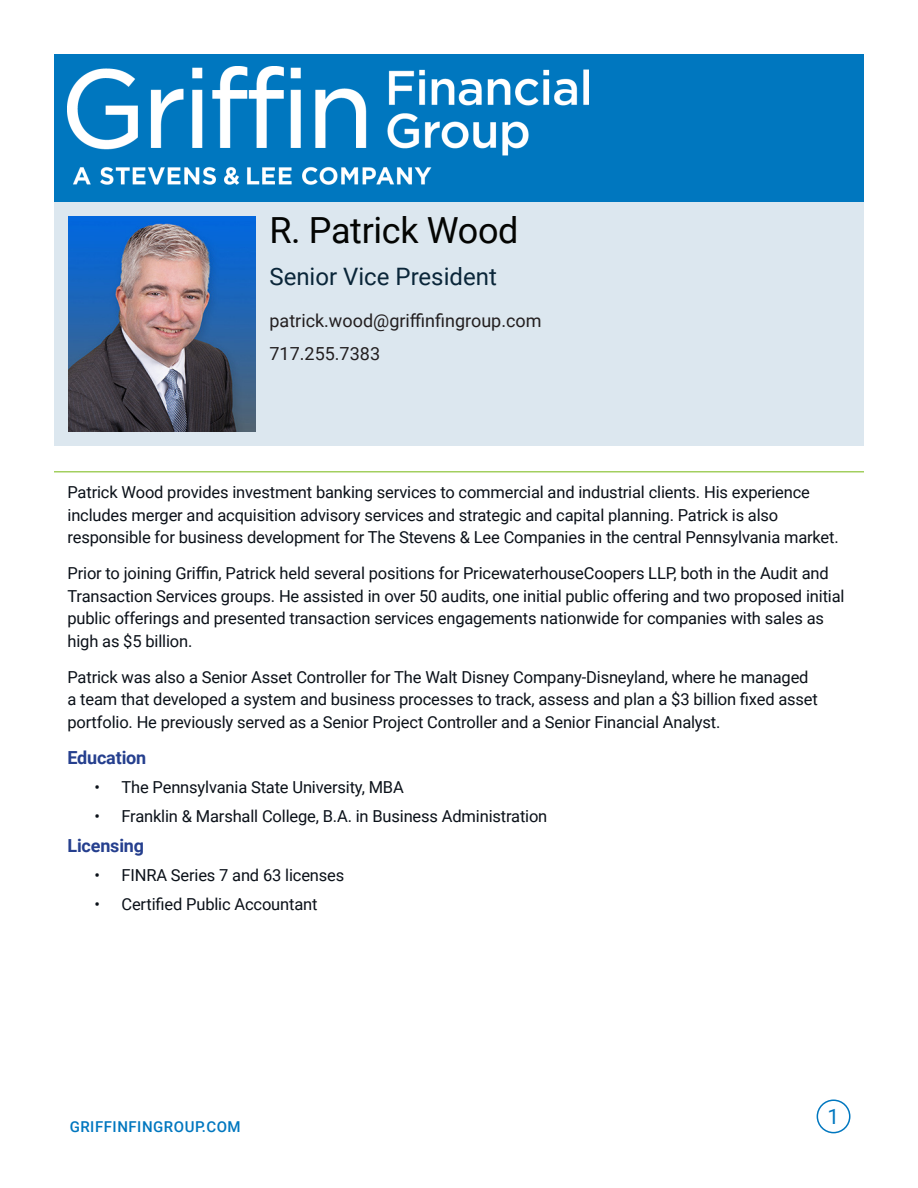
<style>
.page{position:relative;width:918px;height:1188px;background:#fff}
.page>*{position:absolute;margin:0;border:0;box-sizing:border-box;transform-origin:0 0}
.Atty_Name_Large{font:36px "Roboto";letter-spacing:-.01em;color:#040503}
.Atty_Title{font:24px "Roboto";color:#0a2639}
.t1{font:21px "Roboto";color:#0077bf}
.Atty_Info{font:18px "Roboto";color:#231f20}
.Main_Text_Sub_Head{font:700 18px "Roboto";letter-spacing:-.01em;color:#253f8e}
.Main_Text{font:16.5px/22.5px "Roboto";letter-spacing:-.01em;color:#0b1119}
.t2{font:500 15px "Roboto";letter-spacing:.035em;color:#0077bf}
</style>
<div class="page">
<div style="left:817px;top:1099px;width:34px;height:34px;border:2px solid #0077bf;border-radius:50%"></div>
<div style="left:54px;top:54px;width:810px;height:150px;background:#0077bf"></div>
<img style="left:68px;top:67px;width:521px;height:118px">
<div style="left:54px;top:202px;width:810px;height:244px;background:#dce7ef"></div>
<hr style="left:54px;top:471px;width:810px;height:1px;background:#a2cf5f">
<img style="left:69px;top:216px;width:187px;height:216px">
<p class="Atty_Name_Large" style="left:269px;top:205px;width:251px">R. Patrick Wood</p>
<p class="Atty_Title" style="left:269px;top:260px;width:229px">Senior Vice President</p>
<p class="Atty_Info" style="left:269px;top:308px;width:274px">patrick.wood@griffinfingroup.com</p>
<p class="Atty_Info" style="left:269px;top:341px;width:112px">717.255.7383</p>
<p class="Main_Text" style="left:68px;top:481px;width:773px">Patrick Wood provides investment banking services to commercial and industrial clients. His experience includes merger and acquisition advisory services and strategic and capital planning. Patrick is also responsible for business development for The Stevens &amp; Lee Companies in the central Pennsylvania market.</p>
<p class="Main_Text" style="left:68px;top:562px;width:779px">Prior to joining Griffin, Patrick held several positions for PricewaterhouseCoopers LLP, both in the Audit and Transaction Services groups. He assisted in over 50 audits, one initial public offering and two proposed initial public offerings and presented transaction services engagements nationwide for companies with sales as high as $5 billion.</p>
<p class="Main_Text" style="left:68px;top:665px;width:752px">Patrick was also a Senior Asset Controller for The Walt Disney Company-Disneyland, where he managed a team that developed a system and business processes to track, assess and plan a $3 billion fixed asset portfolio. He previously served as a Senior Project Controller and a Senior Financial Analyst.</p>
<p class="Main_Text_Sub_Head" style="left:68px;top:745px;width:80px">Education</p>
<p class="Main_Text" style="left:94px;top:775px;width:311px">• The Pennsylvania State University, MBA</p>
<p class="Main_Text" style="left:94px;top:805px;width:454px">• Franklin &amp; Marshall College, B.A. in Business Administration</p>
<p class="Main_Text_Sub_Head" style="left:68px;top:833px;width:78px">Licensing</p>
<p class="Main_Text" style="left:94px;top:863px;width:251px">• FINRA Series 7 and 63 licenses</p>
<p class="Main_Text" style="left:94px;top:892px;width:225px">• Certified Public Accountant</p>
<p class="t2" style="left:70px;top:1116px;width:172px">GRIFFINFINGROUP.COM</p>
<p class="t1" style="left:828px;top:1102px;width:13px">1</p>
</div>
